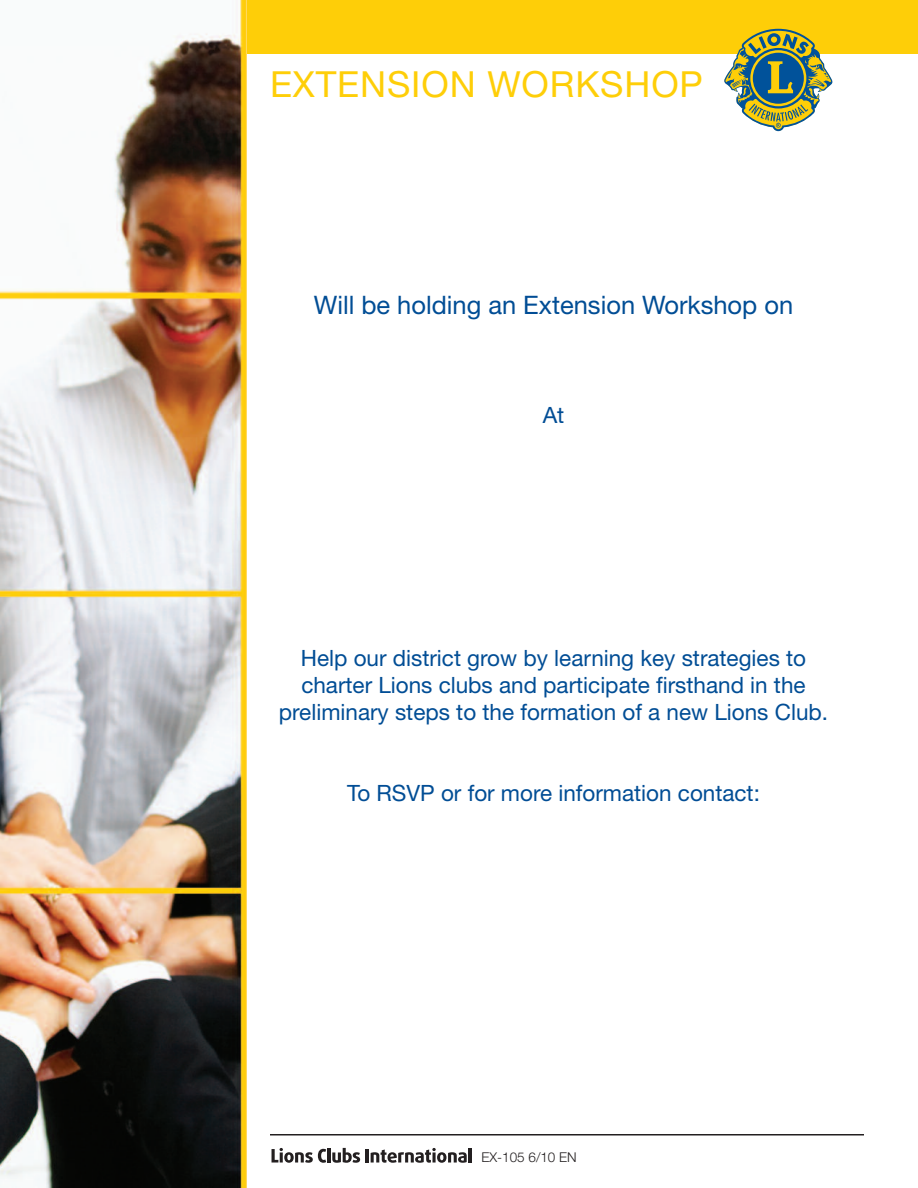
<style>
.page{position:relative;width:918px;height:1188px;background:#fff}
.page>*{position:absolute;margin:0;border:0;box-sizing:border-box;transform-origin:0 0}
.t1{font:36px "Helvetica Neue";letter-spacing:.025em;color:#fece08}
.t2{font:25.5px "Helvetica Neue";color:#014d95}
.t3{font:22.5px/27px "Helvetica Neue";color:#014d95;text-align:center}
.t4{font:300 13.5px "Helvetica Neue";color:#231f20}
</style>
<div class="page">
<hr style="left:270px;top:1134px;width:594px;height:2px;background:#231f20">
<svg style="left:272px;top:1148px;width:54px;height:15px"></svg>
<hr style="left:327px;top:1148px;width:4px;height:15px;background:#231f20">
<svg style="left:332px;top:1148px;width:28px;height:15px"></svg>
<hr style="left:366px;top:1149px;width:3px;height:14px;background:#231f20">
<svg style="left:371px;top:1148px;width:96px;height:15px"></svg>
<hr style="left:468px;top:1148px;width:4px;height:15px;background:#231f20">
<div style="left:4px;top:0;width:914px;height:54px;background:#fece08"></div>
<img style="left:0;top:0;width:247px;height:1188px">
<svg style="left:724px;top:29px;width:108px;height:102px"></svg>
<h1 class="t1" style="left:270px;top:71px;width:434px">EXTENSION WORKSHOP</h1>
<p class="t2" style="left:314px;top:296px;width:481px">Will be holding an Extension Workshop on</p>
<p class="t3" style="left:543px;top:404px;width:23px">At</p>
<p class="t3" style="left:279px;top:647px;width:551px">Help our district grow by learning key strategies to charter Lions clubs and participate firsthand in the preliminary steps to the formation of a new Lions Club.</p>
<p class="t3" style="left:347px;top:782px;width:414px">To RSVP or for more information contact:</p>
<p class="t4" style="left:482px;top:1152px;width:97px">EX-105 6/10 EN</p>
</div>
